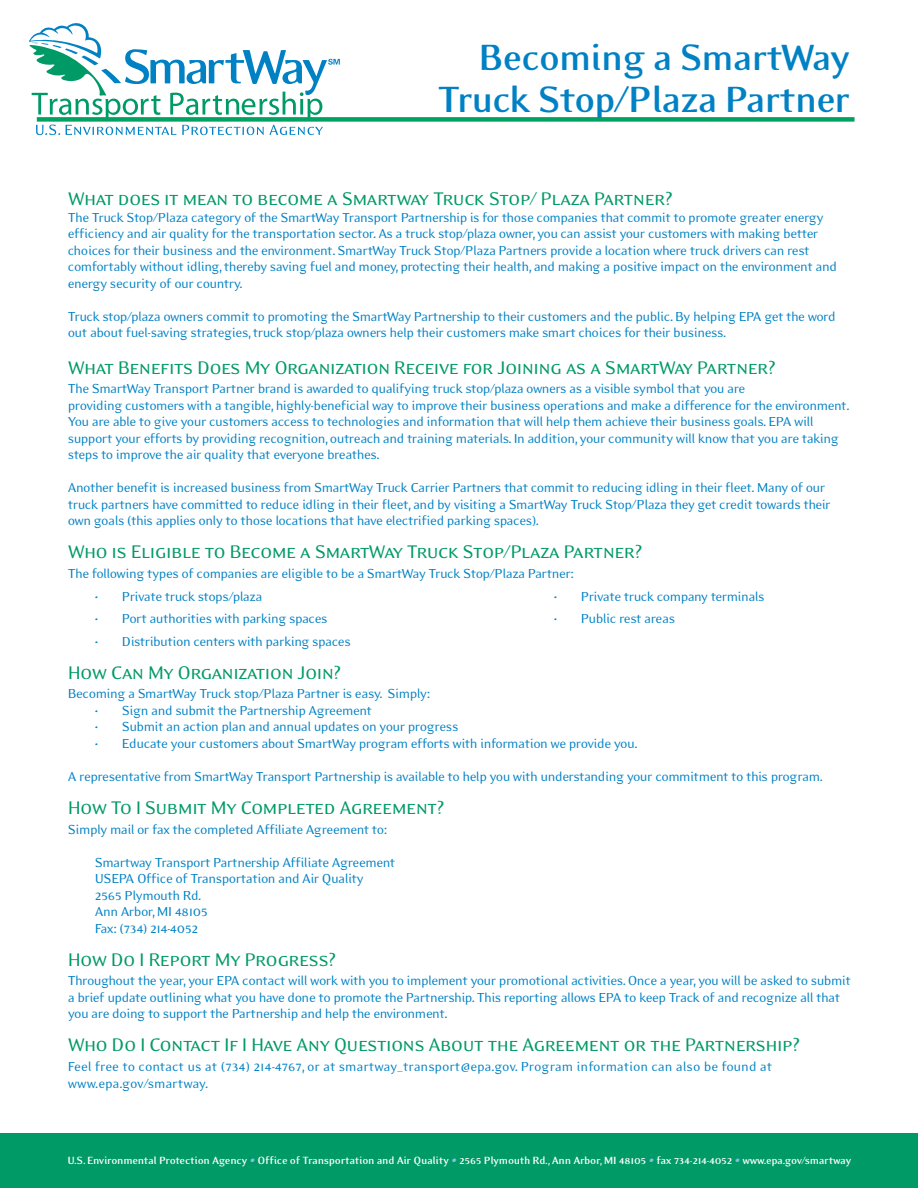
<style>
.page{position:relative;width:918px;height:1188px;background:#fff}
.page>*{position:absolute;margin:0;border:0;box-sizing:border-box;transform-origin:0 0}
.t1{font:700 42px/42px "Eidetic Modern";letter-spacing:-.04em;color:#0081c4;text-align:right}
.t2{font:21px "Eidetic Modern Smallcaps";letter-spacing:-.04em;color:#009a66}
.t3{font:15px/16.5px "Eidetic Modern";letter-spacing:-.035em;color:#0081c4}
.t4{font:15px/16.5px "Eidetic Modern";letter-spacing:-.01em;color:#0081c4}
.t5{font:700 12px "Eidetic Modern";letter-spacing:-.02em;color:#fff}
.s1{font-size:27px;color:#80c0e2}
</style>
<div class="page">
<svg style="left:29px;top:23px;width:311px;height:112px"></svg>
<div style="left:0;top:1134px;width:918px;height:54px;background:#009a66"></div>
<div style="left:37px;top:117px;width:818px;height:5px;background:#00a161"></div>
<h1 class="t1" style="left:438px;top:36px;width:414px">Becoming a SmartWay<br>Truck Stop/Plaza Partner</h1>
<h2 class="t2" style="left:68px;top:188px;width:606px">What does it mean to become a Smartway Truck Stop/ Plaza Partner?</h2>
<p class="t3" style="left:68px;top:209px;width:771px">The Truck Stop/Plaza category of the SmartWay Transport Partnership is for those companies that commit to promote greater energy efficiency and air quality for the transportation sector. As a truck stop/plaza owner, you can assist your customers with making better choices for their business and the environment. SmartWay Truck Stop/Plaza Partners provide a location where truck drivers can rest comfortably without idling, thereby saving fuel and money, protecting their health, and making a positive impact on the environment and energy security of our country.</p>
<p class="t3" style="left:68px;top:308px;width:769px">Truck stop/plaza owners commit to promoting the SmartWay Partnership to their customers and the public. By helping EPA get the word out about fuel-saving strategies, truck stop/plaza owners help their customers make smart choices for their business.</p>
<h2 class="t2" style="left:68px;top:356px;width:709px">What Benefits Does My Organization Receive for Joining as a SmartWay Partner?</h2>
<p class="t3" style="left:68px;top:381px;width:783px">The SmartWay Transport Partner brand is awarded to qualifying truck stop/plaza owners as a visible symbol that you are<br>providing customers with a tangible, highly-beneficial way to improve their business operations and make a difference for the environment.<br>You are able to give your customers access to technologies and information that will help them achieve their business goals. EPA will support your efforts by providing recognition, outreach and training materials. In addition, your community will know that you are taking steps to improve the air quality that everyone breathes.</p>
<p class="t3" style="left:68px;top:480px;width:764px">Another benefit is increased business from SmartWay Truck Carrier Partners that commit to reducing idling in their fleet. Many of our truck partners have committed to reduce idling in their fleet, and by visiting a SmartWay Truck Stop/Plaza they get credit towards their own goals (this applies only to those locations that have electrified parking spaces).</p>
<h2 class="t2" style="left:68px;top:541px;width:576px">Who is Eligible to Become a SmartWay Truck Stop/Plaza Partner?</h2>
<p class="t3" style="left:68px;top:565px;width:508px">The following types of companies are eligible to be a SmartWay Truck Stop/Plaza Partner:</p>
<p class="t3" style="left:95px;top:588px;width:169px">• Private truck stops/plaza</p>
<p class="t3" style="left:554px;top:588px;width:212px">• Private truck company terminals</p>
<p class="t3" style="left:95px;top:610px;width:234px">• Port authorities with parking spaces</p>
<p class="t3" style="left:554px;top:610px;width:123px">• Public rest areas</p>
<p class="t3" style="left:95px;top:633px;width:258px">• Distribution centers with parking spaces</p>
<h2 class="t2" style="left:68px;top:661px;width:275px">How Can My Organization Join?</h2>
<p class="t3" style="left:68px;top:686px;width:364px">Becoming a SmartWay Truck stop/Plaza Partner is easy. Simply:</p>
<p class="t3" style="left:95px;top:702px;width:279px">• Sign and submit the Partnership Agreement</p>
<p class="t3" style="left:95px;top:719px;width:365px">• Submit an action plan and annual updates on your progress</p>
<p class="t3" style="left:95px;top:735px;width:544px">• Educate your customers about SmartWay program efforts with information we provide you.</p>
<p class="t3" style="left:68px;top:768px;width:757px">A representative from SmartWay Transport Partnership is available to help you with understanding your commitment to this program.</p>
<h2 class="t2" style="left:68px;top:797px;width:378px">How To I Submit My Completed Agreement?</h2>
<p class="t3" style="left:68px;top:821px;width:321px">Simply mail or fax the completed Affiliate Agreement to:</p>
<p class="t3" style="left:95px;top:854px;width:302px">Smartway Transport Partnership Affiliate Agreement<br>USEPA Office of Transportation and Air Quality<br>2565 Plymouth Rd.<br>Ann Arbor, MI 48105<br>Fax: (734) 214-4052</p>
<h2 class="t2" style="left:68px;top:948px;width:270px">How Do I Report My Progress?</h2>
<p class="t3" style="left:68px;top:973px;width:784px">Throughout the year, your EPA contact will work with you to implement your promotional activities. Once a year, you will be asked to submit a brief update outlining what you have done to promote the Partnership. This reporting allows EPA to keep Track of and recognize all that you are doing to support the Partnership and help the environment.</p>
<h2 class="t2" style="left:68px;top:1034px;width:734px">Who Do I Contact If I Have Any Questions About the Agreement or the Partnership?</h2>
<p class="t4" style="left:68px;top:1058px;width:706px">Feel free to contact us at (734) 214-4767, or at smartway_transport@epa.gov. Program information can also be found at www.epa.gov/smartway.</p>
<p class="t5" style="left:67px;top:1154px;width:785px">U.S. Environmental Protection Agency <span class="s1">•</span> Office of Transportation and Air Quality <span class="s1">•</span> 2565 Plymouth Rd., Ann Arbor, MI 48105 <span class="s1">•</span> fax 734-214-4052 <span class="s1">•</span> www.epa.gov/smartway</p>
</div>
